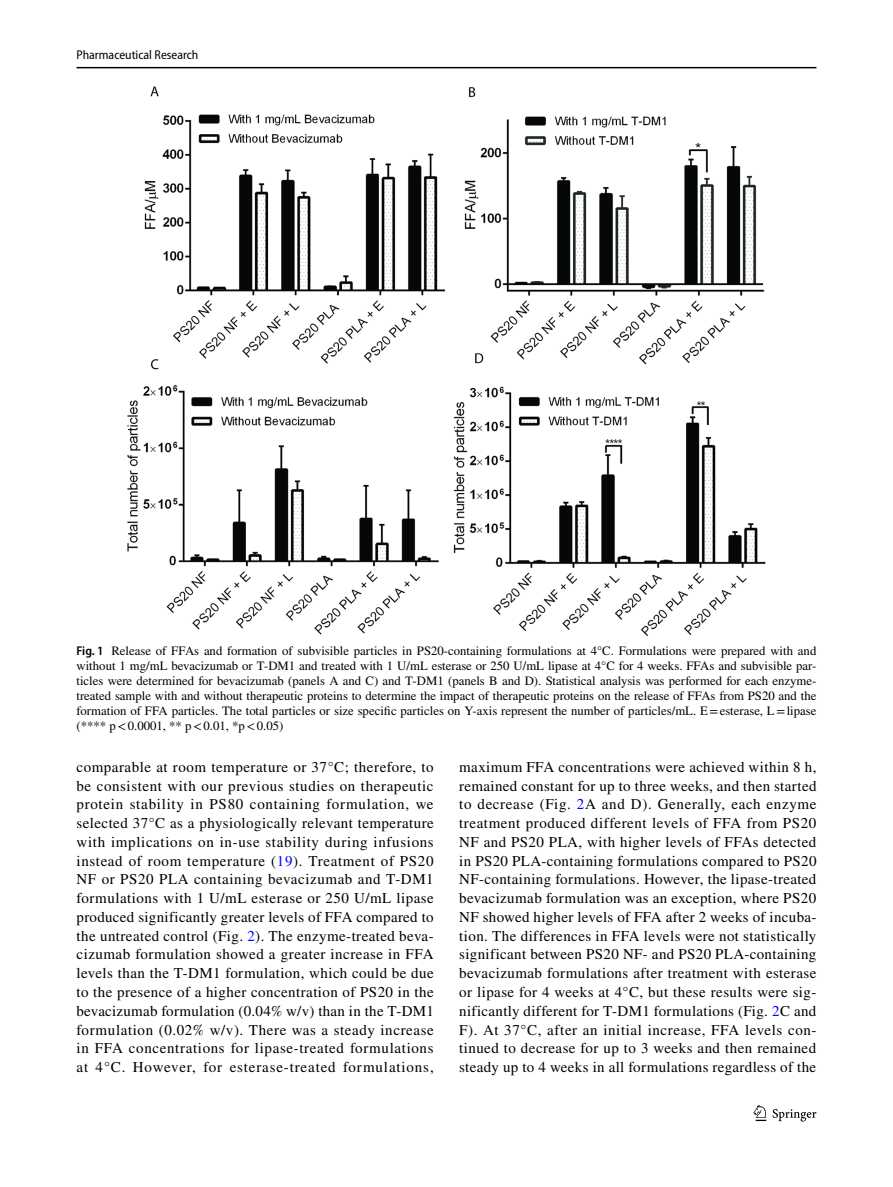
<style>
.page{position:relative;width:893px;height:1187px;background:#fff}
.page>*{position:absolute;margin:0;border:0;box-sizing:border-box;transform-origin:0 0}
.t1{font:15px/18.8px "STIX";letter-spacing:.03em;color:#000;text-align:justify}
.t2{font:12.75px/15px "STIX";color:#000;text-align:justify}
.t3{font:semi-condensed 12.75px "Myriad Pro";color:#000}
.s1{font-family:"Myriad Pro";font-weight:600;font-stretch:semi-condensed}
.s2{color:#00f}
</style>
<div class="page">
<hr style="left:77px;top:67px;width:739px;height:1px;background:#000">
<svg style="left:753px;top:1105px;width:13px;height:15px"></svg>
<svg style="left:773px;top:1109px;width:43px;height:12px"></svg>
<img style="left:128px;top:87px;width:637px;height:549px">
<p class="t3" style="left:77px;top:48px;width:123px">Pharmaceutical Research</p>
<p class="t2" style="left:77px;top:643px;width:741px"><span class="s1">Fig. 1</span> Release of FFAs and formation of subvisible particles in PS20-containing formulations at 4°C. Formulations were prepared with and without 1 mg/mL bevacizumab or T-DM1 and treated with 1 U/mL esterase or 250 U/mL lipase at 4°C for 4 weeks. FFAs and subvisible par&shy;ticles were determined for bevacizumab (panels A and C) and T-DM1 (panels B and D). Statistical analysis was performed for each enzyme&shy;treated sample with and without therapeutic proteins to determine the impact of therapeutic proteins on the release of FFAs from PS20 and the formation of FFA particles. The total particles or size specific particles on Y-axis represent the number of particles/mL. E=esterase, L=lipase (**** p&lt;0.0001, ** p&lt;0.01, *p&lt;0.05)</p>
<p class="t1" style="left:77px;top:758px;width:359px">comparable at room temperature or 37°C; therefore, to be consistent with our previous studies on therapeutic protein stability in PS80 containing formulation, we selected 37°C as a physiologically relevant temperature with implications on in-use stability during infusions instead of room temperature (<span class="s2">19</span>). Treatment of PS20<br>NF or PS20 PLA containing bevacizumab and T-DM1 formulations with 1 U/mL esterase or 250 U/mL lipase produced significantly greater levels of FFA compared to the untreated control (Fig. <span class="s2">2</span>). The enzyme-treated beva&shy;cizumab formulation showed a greater increase in FFA levels than the T-DM1 formulation, which could be due to the presence of a higher concentration of PS20 in the bevacizumab formulation (0.04% w/v) than in the T-DM1 formulation (0.02% w/v). There was a steady increase in FFA concentrations for lipase-treated formulations at 4°C. However, for esterase-treated formulations,</p>
<p class="t1" style="left:459px;top:758px;width:359px">maximum FFA concentrations were achieved within 8 h, remained constant for up to three weeks, and then started to decrease (Fig. <span class="s2">2</span>A and D). Generally, each enzyme treatment produced different levels of FFA from PS20<br>NF and PS20 PLA, with higher levels of FFAs detected in PS20 PLA-containing formulations compared to PS20<br>NF-containing formulations. However, the lipase-treated bevacizumab formulation was an exception, where PS20<br>NF showed higher levels of FFA after 2 weeks of incuba&shy;tion. The differences in FFA levels were not statistically significant between PS20 NF- and PS20 PLA-containing bevacizumab formulations after treatment with esterase or lipase for 4 weeks at 4°C, but these results were sig&shy;nificantly different for T-DM1 formulations (Fig. <span class="s2">2</span>C and F). At 37°C, after an initial increase, FFA levels con&shy;tinued to decrease for up to 3 weeks and then remained steady up to 4 weeks in all formulations regardless of the</p>
</div>
